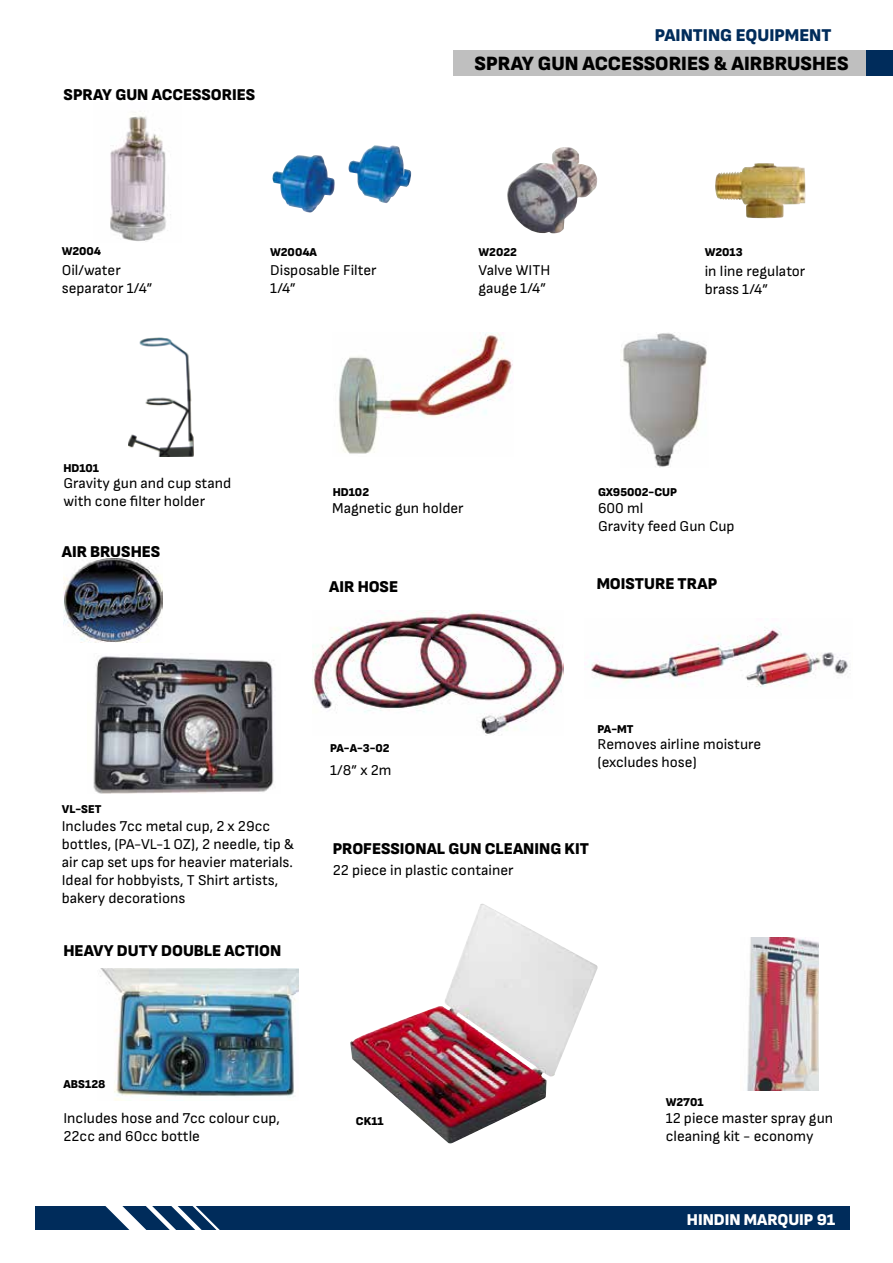
<style>
.page{position:relative;width:893px;height:1263px;background:#fff}
.page>*{position:absolute;margin:0;border:0;box-sizing:border-box;transform-origin:0 0}
.t1{font:900 20.25px "Sofia Sans";color:#000}
.t2{font:900 18px "Sofia Sans";color:#002c5b}
.t3{font:900 16.5px "Sofia Sans";color:#000}
.t4{font:900 16.5px "Sofia Sans";color:#fff}
.t5{font:15px/18px "Sofia Sans";color:#000}
.t6{font:900 12px "Sofia Sans";color:#000}
</style>
<div class="page">
<div style="left:865px;top:50px;width:28px;height:25px;background:#002c5b"></div>
<div style="left:35px;top:1206px;width:815px;height:24px;background:#002c5b"></div>
<svg style="left:105px;top:1206px;width:115px;height:24px"></svg>
<div style="left:453px;top:50px;width:412px;height:25px;background:#bfbfbf"></div>
<img style="left:313px;top:610px;width:251px;height:126px">
<img style="left:110px;top:112px;width:61px;height:130px">
<img style="left:715px;top:163px;width:91px;height:55px">
<img style="left:339px;top:332px;width:174px;height:122px">
<img style="left:272px;top:145px;width:139px;height:68px">
<img style="left:747px;top:938px;width:72px;height:153px">
<img style="left:128px;top:338px;width:65px;height:119px">
<img style="left:507px;top:147px;width:90px;height:86px">
<img style="left:587px;top:627px;width:261px;height:60px">
<img style="left:621px;top:332px;width:86px;height:135px">
<img style="left:100px;top:968px;width:199px;height:132px">
<img style="left:63px;top:557px;width:99px;height:86px">
<img style="left:93px;top:656px;width:181px;height:138px">
<img style="left:350px;top:904px;width:248px;height:239px">
<p class="t2" style="left:655px;top:24px;width:178px">PAINTING EQUIPMENT</p>
<p class="t3" style="left:64px;top:84px;width:193px">SPRAY GUN ACCESSORIES</p>
<p class="t6" style="left:62px;top:243px;width:41px">W2004</p>
<p class="t5" style="left:62px;top:261px;width:92px">Oil/water separator 1/4”</p>
<p class="t6" style="left:270px;top:244px;width:48px">W2004A</p>
<p class="t5" style="left:270px;top:261px;width:108px">Disposable Filter<br>1/4”</p>
<h1 class="t1" style="left:474px;top:51px;width:376px">SPRAY GUN ACCESSORIES &amp; AIRBRUSHES</h1>
<p class="t6" style="left:479px;top:244px;width:40px">W2022</p>
<p class="t5" style="left:479px;top:261px;width:73px">Valve WITH gauge 1/4”</p>
<p class="t6" style="left:705px;top:244px;width:39px">W2013</p>
<p class="t5" style="left:705px;top:262px;width:102px">in line regulator brass 1/4”</p>
<p class="t6" style="left:63px;top:460px;width:37px">HD101</p>
<p class="t5" style="left:63px;top:474px;width:169px">Gravity gun and cup stand with cone filter holder</p>
<p class="t3" style="left:62px;top:541px;width:100px">AIR BRUSHES</p>
<p class="t6" style="left:333px;top:484px;width:38px">HD102</p>
<p class="t6" style="left:598px;top:484px;width:81px">GX95002-CUP</p>
<p class="t5" style="left:332px;top:499px;width:133px">Magnetic gun holder</p>
<p class="t5" style="left:598px;top:499px;width:138px">600 ml<br>Gravity feed Gun Cup</p>
<p class="t3" style="left:329px;top:576px;width:70px">AIR HOSE</p>
<p class="t3" style="left:597px;top:573px;width:122px">MOISTURE TRAP</p>
<p class="t6" style="left:598px;top:722px;width:37px">PA-MT</p>
<p class="t6" style="left:330px;top:740px;width:61px">PA-A-3-02</p>
<p class="t5" style="left:598px;top:735px;width:165px">Removes airline moisture (excludes hose)</p>
<p class="t5" style="left:330px;top:761px;width:63px">1/8” x 2m</p>
<p class="t6" style="left:62px;top:801px;width:41px">VL-SET</p>
<p class="t5" style="left:62px;top:817px;width:234px">Includes 7cc metal cup, 2 x 29cc bottles, (PA-VL-1 OZ), 2 needle, tip &amp; air cap set ups for heavier materials.<br>Ideal for hobbyists, T Shirt artists, bakery decorations</p>
<p class="t3" style="left:63px;top:940px;width:219px">HEAVY DUTY DOUBLE ACTION</p>
<p class="t3" style="left:333px;top:838px;width:258px">PROFESSIONAL GUN CLEANING KIT</p>
<p class="t5" style="left:333px;top:861px;width:182px">22 piece in plastic container</p>
<p class="t6" style="left:63px;top:1076px;width:43px">ABS128</p>
<p class="t5" style="left:63px;top:1108px;width:218px">Includes hose and 7cc colour cup,<br>22cc and 60cc bottle</p>
<p class="t6" style="left:356px;top:1113px;width:29px">CK11</p>
<p class="t6" style="left:666px;top:1094px;width:39px">W2701</p>
<p class="t5" style="left:666px;top:1108px;width:169px">12 piece master spray gun cleaning kit - economy</p>
<p class="t4" style="left:687px;top:1209px;width:150px">HINDIN MARQUIP 91</p>
</div>
